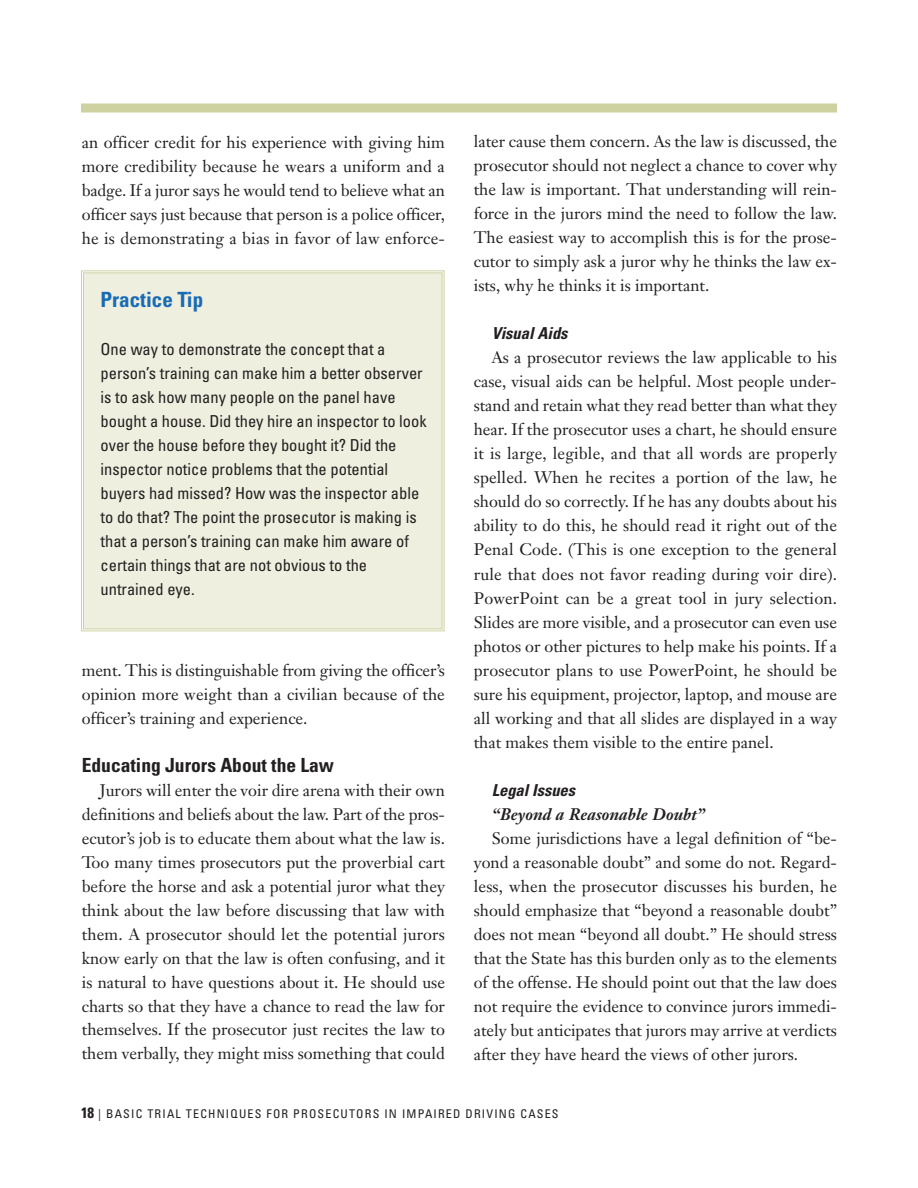
<style>
.page{position:relative;width:918px;height:1188px;background:#fff}
.page>*{position:absolute;margin:0;border:0;box-sizing:border-box;transform-origin:0 0}
.t1{font:700 condensed 21px "Univers";color:#186bb5}
.t2{font:700 condensed 19.5px "Univers";color:#231f20}
.t3{font:16.5px/24px "Janson Text";color:#231f20;text-align:justify}
.t4{font:condensed 16.5px/24px "Univers";color:#231f20}
.t5{font:italic 700 16.5px "Janson Text";color:#231f20}
.t6{font:italic 700 condensed 16.5px "Univers";color:#231f20}
.t7{font:condensed 12px "Univers";letter-spacing:.1em;color:#231f20}
.s1{font-weight:700;font-size:15px}
</style>
<div class="page">
<div style="left:81px;top:104px;width:756px;height:8px;background:#ced1a0"></div>
<div style="left:84px;top:273px;width:358px;height:355px;background:#eeefdf"></div>
<div style="left:81px;top:270px;width:364px;height:361px;border:1px solid #ced1a0"></div>
<div style="left:83px;top:272px;width:360px;height:357px;border:1px solid #ced1a0"></div>
<p class="t3" style="left:82px;top:131px;width:365px">an officer credit for his experience with giving him more credibility because he wears a uniform and a badge. If a juror says he would tend to believe what an officer says just because that person is a police officer, he is demonstrating a bias in favor of law enforce-</p>
<p class="t1" style="left:100px;top:291px;width:104px">Practice Tip</p>
<p class="t4" style="left:100px;top:338px;width:328px">One way to demonstrate the concept that a person’s training can make him a better observer is to ask how many people on the panel have bought a house. Did they hire an inspector to look over the house before they bought it? Did the inspector notice problems that the potential buyers had missed? How was the inspector able to do that? The point the prosecutor is making is that a person’s training can make him aware of certain things that are not obvious to the untrained eye.</p>
<p class="t3" style="left:82px;top:659px;width:365px">ment. This is distinguishable from giving the officer’s opinion more weight than a civilian because of the officer’s training and experience.</p>
<p class="t2" style="left:82px;top:757px;width:254px">Educating Jurors About the Law</p>
<p class="t3" style="left:82px;top:779px;width:365px;text-indent:18px">Jurors will enter the voir dire arena with their own definitions and beliefs about the law. Part of the pros&shy;ecutor’s job is to educate them about what the law is.<br>Too many times prosecutors put the proverbial cart before the horse and ask a potential juror what they think about the law before discussing that law with them. A prosecutor should let the potential jurors know early on that the law is often confusing, and it is natural to have questions about it. He should use charts so that they have a chance to read the law for themselves. If the prosecutor just recites the law to them verbally, they might miss something that could</p>
<p class="t3" style="left:474px;top:131px;width:365px">later cause them concern. As the law is discussed, the prosecutor should not neglect a chance to cover why the law is important. That understanding will rein&shy;force in the jurors mind the need to follow the law.<br>The easiest way to accomplish this is for the prose&shy;cutor to simply ask a juror why he thinks the law ex&shy;ists, why he thinks it is important.</p>
<p class="t6" style="left:492px;top:328px;width:77px">Visual Aids</p>
<p class="t3" style="left:474px;top:347px;width:365px;text-indent:18px">As a prosecutor reviews the law applicable to his case, visual aids can be helpful. Most people under&shy;stand and retain what they read better than what they hear. If the prosecutor uses a chart, he should ensure it is large, legible, and that all words are properly spelled. When he recites a portion of the law, he should do so correctly. If he has any doubts about his ability to do this, he should read it right out of the Penal Code. (This is one exception to the general rule that does not favor reading during voir dire).<br>PowerPoint can be a great tool in jury selection.<br>Slides are more visible, and a prosecutor can even use photos or other pictures to help make his points. If a prosecutor plans to use PowerPoint, he should be sure his equipment, projector, laptop, and mouse are all working and that all slides are displayed in a way that makes them visible to the entire panel.</p>
<p class="t6" style="left:492px;top:784px;width:85px">Legal Issues</p>
<p class="t5" style="left:492px;top:807px;width:215px">“Beyond a Reasonable Doubt”</p>
<p class="t3" style="left:474px;top:827px;width:365px;text-indent:18px">Some jurisdictions have a legal definition of “be&shy;yond a reasonable doubt” and some do not. Regard&shy;less, when the prosecutor discusses his burden, he should emphasize that “beyond a reasonable doubt” does not mean “beyond all doubt.” He should stress that the State has this burden only as to the elements of the offense. He should point out that the law does not require the evidence to convince jurors immedi&shy;ately but anticipates that jurors may arrive at verdicts after they have heard the views of other jurors.</p>
<p class="t7" style="left:81px;top:1109px;width:479px"><span class="s1">18</span> | BASIC TRIAL TECHNIQUES FOR PROSECUTORS IN IMPAIRED DRIVING CASES</p>
</div>
